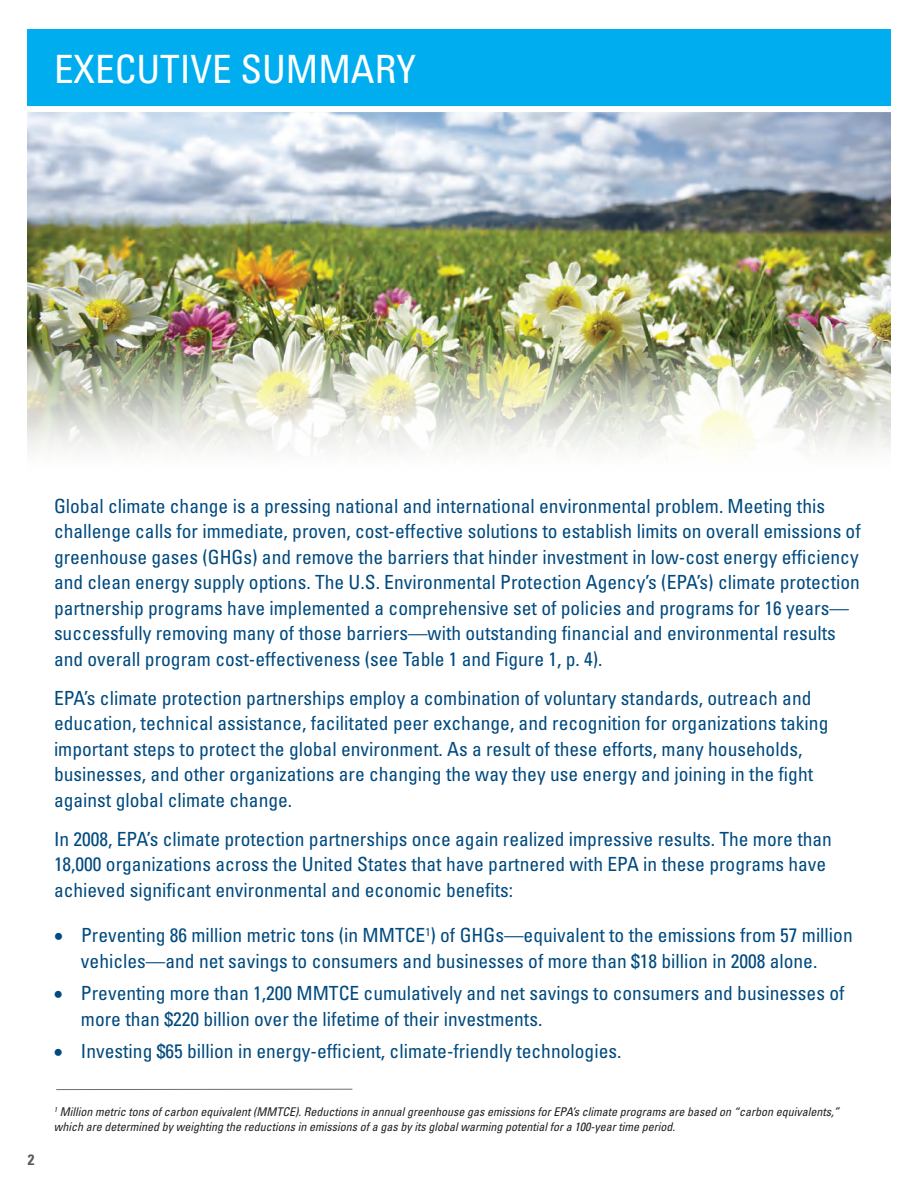
<style>
.page{position:relative;width:918px;height:1188px;background:#fff}
.page>*{position:absolute;margin:0;border:0;box-sizing:border-box;transform-origin:0 0}
.t1{font:condensed 39px "Univers LT Std";color:#fff}
.t2{font:condensed 19.5px/25.5px "Univers LT Std";color:#004a7f}
.t3{font:700 condensed 15px "Univers LT Std";color:#57585a}
.t4{font:italic condensed 12px/15px "Univers LT Std";color:#231f20}
</style>
<div class="page">
<img style="left:28px;top:112px;width:863px;height:225px">
<img style="left:27px;top:337px;width:864px;height:113px">
<div style="left:28px;top:29px;width:863px;height:79px;background:#00aeef"></div>
<div style="left:1px;top:106px;width:917px;height:6px;background:#fff"></div>
<hr style="left:56px;top:1089px;width:296px;height:1px;background:#6c6d70">
<h1 class="t1" style="left:54px;top:45px;width:363px">EXECUTIVE SUMMARY</h1>
<p class="t3" style="left:28px;top:1150px;width:8px">2</p>
<p class="t2" style="left:54px;top:493px;width:808px">Global climate change is a pressing national and international environmental problem. Meeting this challenge calls for immediate, proven, cost-effective solutions to establish limits on overall emissions of greenhouse gases (GHGs) and remove the barriers that hinder investment in low-cost energy efficiency and clean energy supply options. The U.S. Environmental Protection Agency’s (EPA’s) climate protection partnership programs have implemented a comprehensive set of policies and programs for 16 years— successfully removing many of those barriers—with outstanding financial and environmental results and overall program cost-effectiveness (see Table 1 and Figure 1, p. 4).</p>
<p class="t2" style="left:54px;top:685px;width:776px">EPA’s climate protection partnerships employ a combination of voluntary standards, outreach and education, technical assistance, facilitated peer exchange, and recognition for organizations taking important steps to protect the global environment. As a result of these efforts, many households, businesses, and other organizations are changing the way they use energy and joining in the fight against global climate change.</p>
<p class="t2" style="left:54px;top:826px;width:780px">In 2008, EPA’s climate protection partnerships once again realized impressive results. The more than<br>18,000 organizations across the United States that have partnered with EPA in these programs have achieved significant environmental and economic benefits:</p>
<p class="t2" style="left:54px;top:922px;width:800px;text-align:center">• Preventing 86 million metric tons (in MMTCE<sup>1</sup>) of GHGs—equivalent to the emissions from 57 million vehicles—and net savings to consumers and businesses of more than $18 billion in 2008 alone.</p>
<p class="t2" style="left:81px;top:980px;width:765px;text-indent:-27px">• Preventing more than 1,200 MMTCE cumulatively and net savings to consumers and businesses of more than $220 billion over the lifetime of their investments.</p>
<p class="t2" style="left:54px;top:1038px;width:569px">• Investing $65 billion in energy-efficient, climate-friendly technologies.</p>
<p class="t4" style="left:54px;top:1104px;width:787px"><sup>1</sup> Million metric tons of carbon equivalent (MMTCE). Reductions in annual greenhouse gas emissions for EPA’s climate programs are based on “carbon equivalents,” which are determined by weighting the reductions in emissions of a gas by its global warming potential for a 100-year time period.</p>
</div>
